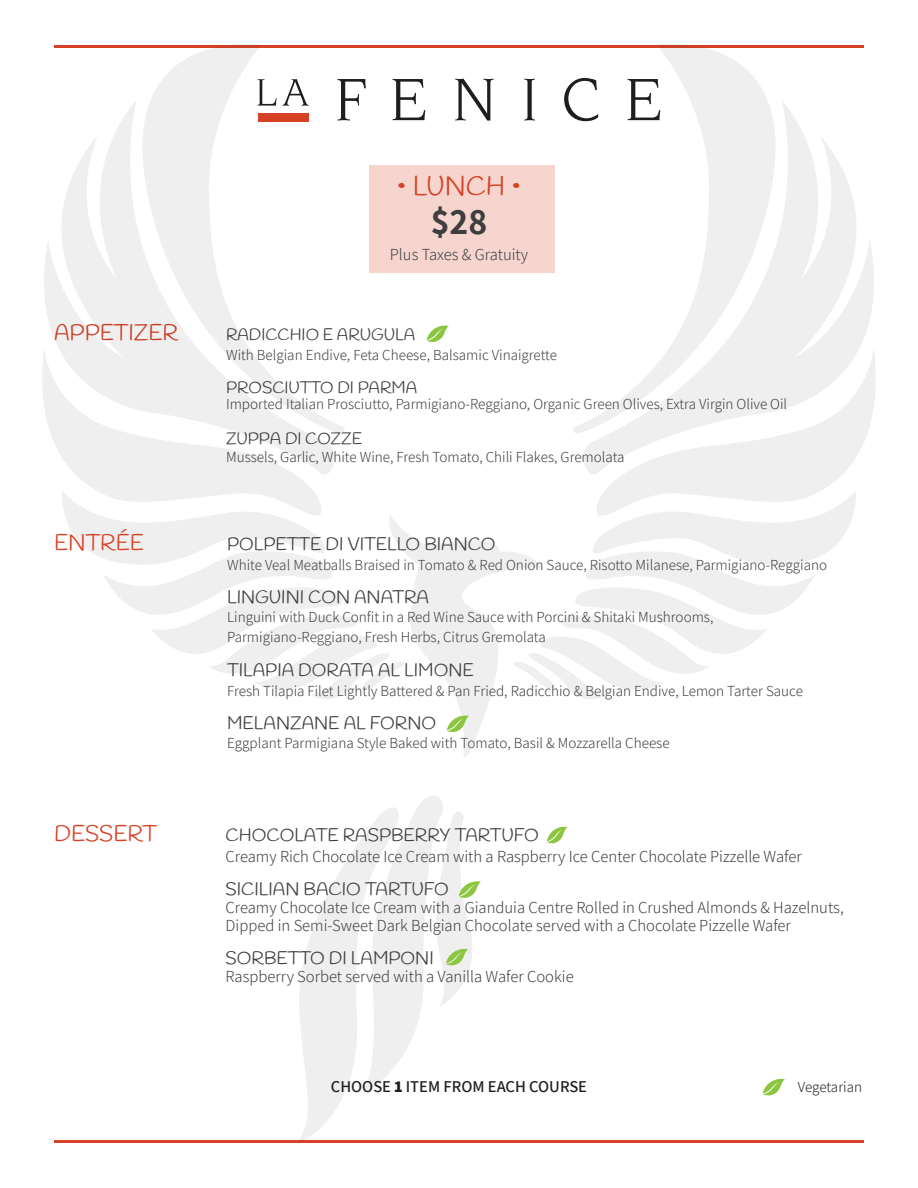
<style>
.page{position:relative;width:918px;height:1188px;background:#fff}
.page>*{position:absolute;margin:0;border:0;box-sizing:border-box;transform-origin:0 0}
.t1{font:700 36px "Assistant";color:#3e3e3f}
.t2{font:27px "Handlee";color:#d74227}
.t3{font:22.5px "Handlee";color:#d74227}
.t4{font:18px "Handlee";color:#3e3e3f}
.t5{font:300 16.5px/18px "Assistant";color:#3e3e3f}
.t6{font:16.5px "Handlee";color:#3e3e3f}
.t7{font:600 16.5px "Assistant";color:#231f20}
.t8{font:300 15px/19.5px "Assistant";color:#3e3e3f}
.t9{font:300 15px "Assistant";color:#231f20}
.s1{font-weight:800}
</style>
<div class="page">
<svg style="left:346px;top:79px;width:20px;height:42px"></svg>
<svg style="left:393px;top:79px;width:32px;height:41px"></svg>
<svg style="left:455px;top:79px;width:39px;height:42px"></svg>
<svg style="left:524px;top:79px;width:11px;height:42px"></svg>
<svg style="left:564px;top:82px;width:8px;height:35px"></svg>
<hr style="left:54px;top:1140px;width:810px;height:3px;background:#d74227">
<hr style="left:54px;top:45px;width:810px;height:3px;background:#d74227">
<svg style="left:151px;top:44px;width:195px;height:388px"></svg>
<svg style="left:44px;top:99px;width:299px;height:375px"></svg>
<svg style="left:42px;top:347px;width:283px;height:143px;fill:#f0eff0"></svg>
<svg style="left:572px;top:44px;width:195px;height:388px"></svg>
<svg style="left:575px;top:99px;width:299px;height:375px"></svg>
<svg style="left:593px;top:347px;width:283px;height:143px;fill:#f0eff0"></svg>
<svg style="left:763px;top:1078px;width:22px;height:18px"></svg>
<div style="left:369px;top:165px;width:186px;height:108px;background:#f6d5cf"></div>
<svg style="left:547px;top:826px;width:20px;height:18px"></svg>
<svg style="left:298px;top:796px;width:183px;height:347px"></svg>
<svg style="left:427px;top:325px;width:22px;height:17px"></svg>
<svg style="left:62px;top:490px;width:794px;height:267px"></svg>
<h2 class="t2" style="left:396px;top:170px;width:127px">• LUNCH •</h2>
<h1 class="t1" style="left:431px;top:197px;width:58px">$28</h1>
<p class="t5" style="left:390px;top:244px;width:140px">Plus Taxes &amp; Gratuity</p>
<h3 class="t3" style="left:54px;top:319px;width:126px">APPETIZER</h3>
<p class="t6" style="left:226px;top:325px;width:191px">RADICCHIO E ARUGULA</p>
<p class="t8" style="left:226px;top:344px;width:332px">With Belgian Endive, Feta Cheese, Balsamic Vinaigrette</p>
<p class="t6" style="left:226px;top:378px;width:193px">PROSCIUTTO DI PARMA</p>
<p class="t8" style="left:226px;top:394px;width:563px">Imported Italian Prosciutto, Parmigiano-Reggiano, Organic Green Olives, Extra Virgin Olive Oil</p>
<p class="t6" style="left:226px;top:429px;width:138px">ZUPPA DI COZZE</p>
<p class="t8" style="left:226px;top:446px;width:400px">Mussels, Garlic, White Wine, Fresh Tomato, Chili Flakes, Gremolata</p>
<h3 class="t3" style="left:54px;top:529px;width:92px">ENTRÉE</h3>
<p class="t4" style="left:227px;top:534px;width:270px">POLPETTE DI VITELLO BIANCO</p>
<p class="t8" style="left:227px;top:554px;width:602px">White Veal Meatballs Braised in Tomato &amp; Red Onion Sauce, Risotto Milanese, Parmigiano-Reggiano</p>
<p class="t4" style="left:227px;top:586px;width:203px">LINGUINI CON ANATRA</p>
<p class="t8" style="left:227px;top:607px;width:488px">Linguini with Duck Confit in a Red Wine Sauce with Porcini &amp; Shitaki Mushrooms,<br>Parmigiano-Reggiano, Fresh Herbs, Citrus Gremolata</p>
<p class="t4" style="left:227px;top:660px;width:248px">TILAPIA DORATA AL LIMONE</p>
<p class="t8" style="left:227px;top:680px;width:577px">Fresh Tilapia Filet Lightly Battered &amp; Pan Fried, Radicchio &amp; Belgian Endive, Lemon Tarter Sauce</p>
<p class="t4" style="left:227px;top:712px;width:210px">MELANZANE AL FORNO</p>
<p class="t8" style="left:227px;top:733px;width:444px">Eggplant Parmigiana Style Baked with Tomato, Basil &amp; Mozzarella Cheese</p>
<h3 class="t3" style="left:54px;top:820px;width:104px">DESSERT</h3>
<p class="t4" style="left:226px;top:825px;width:315px">CHOCOLATE RASPBERRY TARTUFO</p>
<p class="t5" style="left:226px;top:847px;width:578px">Creamy Rich Chocolate Ice Cream with a Raspberry Ice Center Chocolate Pizzelle Wafer</p>
<p class="t4" style="left:226px;top:879px;width:225px">SICILIAN BACIO TARTUFO</p>
<p class="t5" style="left:226px;top:898px;width:620px">Creamy Chocolate Ice Cream with a Gianduia Centre Rolled in Crushed Almonds &amp; Hazelnuts,<br>Dipped in Semi-Sweet Dark Belgian Chocolate served with a Chocolate Pizzelle Wafer</p>
<p class="t4" style="left:226px;top:948px;width:210px">SORBETTO DI LAMPONI</p>
<p class="t5" style="left:226px;top:967px;width:350px">Raspberry Sorbet served with a Vanilla Wafer Cookie</p>
<p class="t7" style="left:331px;top:1075px;width:258px">CHOOSE <span class="s1">1</span> ITEM FROM EACH COURSE</p>
<p class="t9" style="left:798px;top:1077px;width:66px">Vegetarian</p>
</div>
